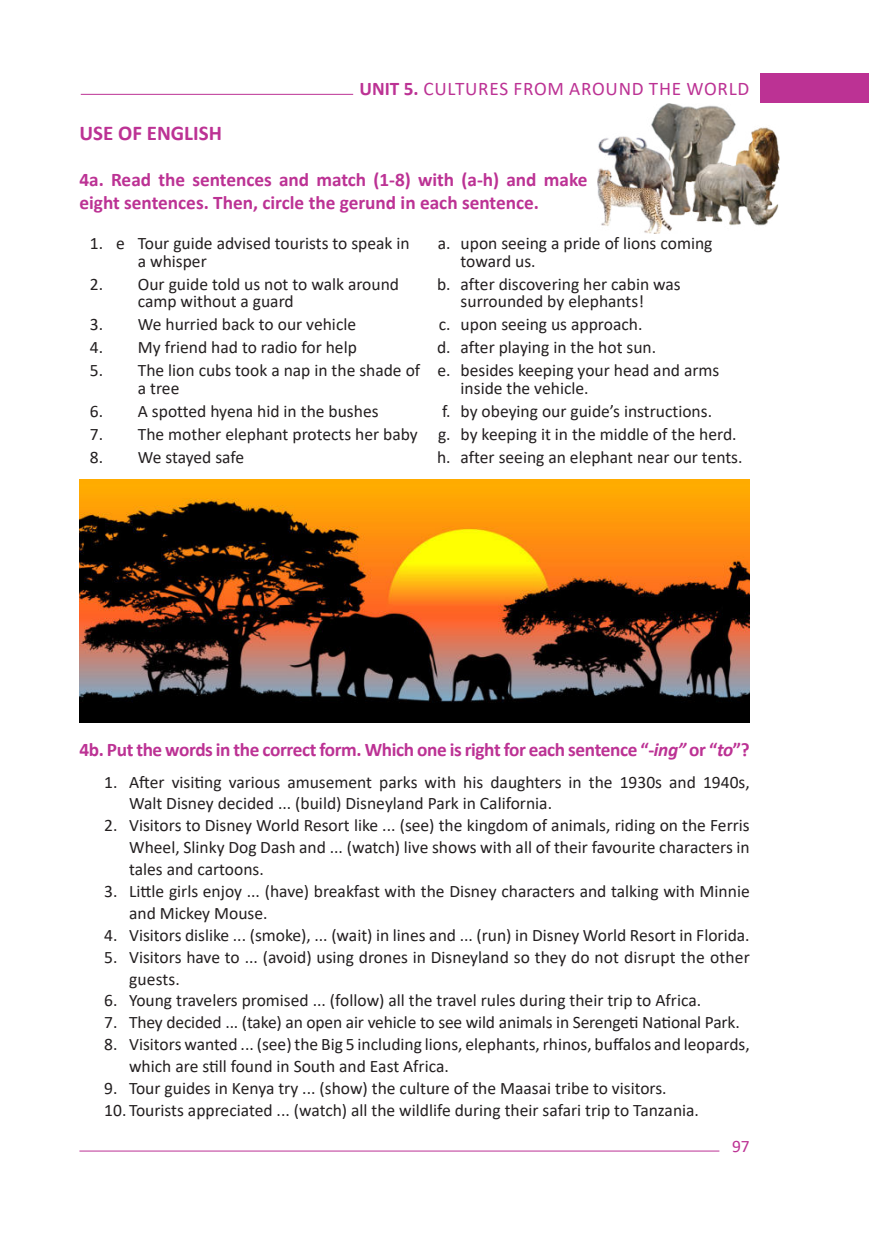
<style>
.page{position:relative;width:869px;height:1241px;background:#fff}
.page>*{position:absolute;margin:0;border:0;box-sizing:border-box;transform-origin:0 0}
.t1{font:700 21px "Calibri";color:#bc3294}
.t2{font:700 19.25px/23.1px "Calibri";letter-spacing:-.01em;color:#bc3294}
.t3{font:19.25px "Calibri";letter-spacing:.04em;color:#bc3294}
.t4{font:17.5px/17.5px "Calibri";color:#231f20}
.t5{font:17.5px "Calibri";color:#bc3294}
.s1{font-weight:700}
.s2{font-style:italic}
</style>
<div class="page">
<div style="left:760px;top:73px;width:108px;height:29px;background:#bc3294"></div>
<hr style="left:79px;top:1150px;width:640px;height:1px;background:#bc3294">
<hr style="left:81px;top:94px;width:272px;height:1px;background:#bc3294">
<img style="left:79px;top:480px;width:670px;height:242px">
<img style="left:597px;top:103px;width:182px;height:130px">
<p class="t3" style="left:359px;top:81px;width:391px"><span class="s1">UNIT 5.</span> CULTURES FROM AROUND THE WORLD</p>
<p class="t1" style="left:79px;top:125px;width:144px">USE OF ENGLISH</p>
<p class="t2" style="left:79px;top:169px;width:509px">4a. Read the sentences and match (1-8) with (a-h) and make eight sentences. Then, circle the gerund in each sentence.</p>
<p class="t4" style="left:138px;top:234px;width:273px;text-indent:-48px">1. e Tour guide advised tourists to speak in a whisper</p>
<p class="t4" style="left:460px;top:234px;width:253px;text-indent:-23px">a. upon seeing a pride of lions coming toward us.</p>
<p class="t4" style="left:138px;top:275px;width:262px;text-indent:-48px">2. Our guide told us not to walk around camp without a guard</p>
<p class="t4" style="left:460px;top:275px;width:221px;text-indent:-24px">b. after discovering her cabin was surrounded by elephants!</p>
<p class="t4" style="left:90px;top:315px;width:268px">3. We hurried back to our vehicle</p>
<p class="t4" style="left:438px;top:315px;width:205px">c. upon seeing us approach.</p>
<p class="t4" style="left:90px;top:338px;width:268px">4. My friend had to radio for help</p>
<p class="t4" style="left:437px;top:338px;width:220px">d. after playing in the hot sun.</p>
<p class="t4" style="left:138px;top:361px;width:284px;text-indent:-48px">5. The lion cubs took a nap in the shade of a tree</p>
<p class="t4" style="left:460px;top:361px;width:260px;text-indent:-23px">e. besides keeping your head and arms inside the vehicle.</p>
<p class="t4" style="left:90px;top:402px;width:290px">6. A spotted hyena hid in the bushes</p>
<p class="t4" style="left:442px;top:402px;width:271px">f. by obeying our guide’s instructions.</p>
<p class="t4" style="left:90px;top:425px;width:648px">7. The mother elephant protects her baby g. by keeping it in the middle of the herd.</p>
<p class="t4" style="left:90px;top:448px;width:156px">8. We stayed safe</p>
<p class="t4" style="left:437px;top:448px;width:307px">h. after seeing an elephant near our tents.</p>
<p class="t2" style="left:79px;top:738px;width:671px">4b. Put the words in the correct form. Which one is right for each sentence “-<span class="s2">ing”</span> or “<span class="s2">to</span>”?</p>
<p class="t4" style="left:129px;top:770px;width:622px;line-height:21.9px;text-indent:-25px">1. After visiting various amusement parks with his daughters in the 1930s and 1940s,<br>Walt Disney decided ... (build) Disneyland Park in California.</p>
<p class="t4" style="left:129px;top:814px;width:622px;line-height:21.9px;text-align:justify;text-indent:-25px">2. Visitors to Disney World Resort like ... (see) the kingdom of animals, riding on the Ferris Wheel, Slinky Dog Dash and ... (watch) live shows with all of their favourite characters in tales and cartoons.</p>
<p class="t4" style="left:129px;top:879px;width:622px;line-height:21.9px;text-indent:-25px">3. Little girls enjoy ... (have) breakfast with the Disney characters and talking with Minnie and Mickey Mouse.</p>
<p class="t4" style="left:104px;top:925px;width:646px">4. Visitors dislike ... (smoke), ... (wait) in lines and ... (run) in Disney World Resort in Florida.</p>
<p class="t4" style="left:129px;top:945px;width:622px;line-height:21.9px;text-indent:-25px">5. Visitors have to ... (avoid) using drones in Disneyland so they do not disrupt the other guests.</p>
<p class="t4" style="left:104px;top:991px;width:598px">6. Young travelers promised ... (follow) all the travel rules during their trip to Africa.</p>
<p class="t4" style="left:104px;top:1013px;width:636px">7. They decided ... (take) an open air vehicle to see wild animals in Serengeti National Park.</p>
<p class="t4" style="left:129px;top:1032px;width:622px;line-height:21.9px;text-indent:-25px">8. Visitors wanted ... (see) the Big 5 including lions, elephants, rhinos, buffalos and leopards, which are still found in South and East Africa.</p>
<p class="t4" style="left:104px;top:1078px;width:563px">9. Tour guides in Kenya try ... (show) the culture of the Maasai tribe to visitors.</p>
<p class="t4" style="left:104px;top:1100px;width:596px">10. Tourists appreciated ... (watch) all the wildlife during their safari trip to Tanzania.</p>
<p class="t5" style="left:731px;top:1139px;width:19px">97</p>
</div>
